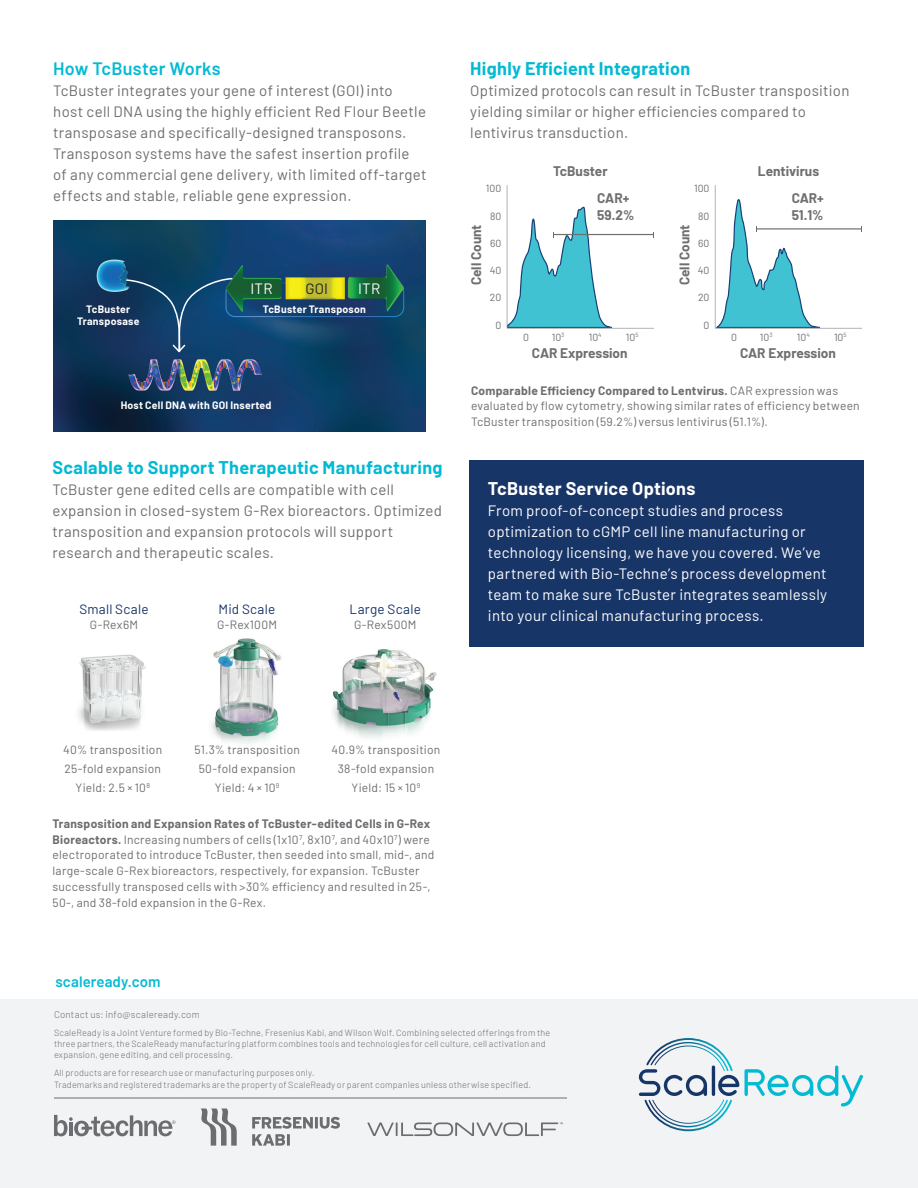
<style>
.page{position:relative;width:918px;height:1188px;background:#fff}
.page>*{position:absolute;margin:0;border:0;box-sizing:border-box;transform-origin:0 0}
.t1{font:700 18px "Barlow";letter-spacing:.015em;color:#03bad3}
.t2{font:700 18px "Barlow";letter-spacing:.01em;color:#fff}
.t3{font:600 18px "Barlow";letter-spacing:.01em;color:#03bad3}
.t4{font:15px/21px "Barlow";letter-spacing:.02em;color:#6c6d70}
.t5{font:15px/21px "Barlow";letter-spacing:.02em;color:#fff}
.t6{font:600 15px "Barlow";letter-spacing:.005em;color:#03bad3}
.t7{font:15px "Barlow";color:#231f20}
.t8{font:700 13.65px/26.8px "Barlow";color:#6d6f71}
.t9{font:13.5px "Barlow";letter-spacing:.02em;color:#183567}
.t10{font:12px/15.8px "Barlow";letter-spacing:.02em;color:#6c6d70;text-align:center}
.t11{font:700 10.5px/12px "Barlow";letter-spacing:.025em;color:#fff;text-align:center}
.t12{font:10.35px "Barlow";color:#6d6f71}
.t13{font:300 9.75px "Barlow";letter-spacing:.025em;color:#6c6d70}
.t14{font:300 9px/11.2px "Barlow";letter-spacing:.025em;color:#6c6d70}
.s1{font-weight:700}
</style>
<div class="page">
<div style="left:470px;top:460px;width:394px;height:186px;background:#183567"></div>
<div style="left:0;top:999px;width:918px;height:189px;background:#f2f3f4"></div>
<svg style="left:367px;top:1122px;width:196px;height:14px"></svg>
<svg style="left:201px;top:1108px;width:36px;height:38px"></svg>
<svg style="left:252px;top:1117px;width:88px;height:29px"></svg>
<svg style="left:54px;top:1115px;width:122px;height:21px"></svg>
<hr style="left:54px;top:1098px;width:513px;height:1px;background:#6c6d70">
<svg style="left:745px;top:1066px;width:118px;height:41px"></svg>
<svg style="left:639px;top:1038px;width:100px;height:94px"></svg>
<hr style="left:507px;top:185px;width:1px;height:143px;background:#b1b3b6">
<hr style="left:553px;top:234px;width:101px;height:1px;background:#6d6f71">
<svg style="left:506px;top:206px;width:107px;height:122px"></svg>
<hr style="left:507px;top:328px;width:147px;height:1px;background:#b1b3b6">
<hr style="left:715px;top:185px;width:1px;height:143px;background:#b1b3b6">
<hr style="left:757px;top:228px;width:105px;height:2px;background:#6d6f71">
<svg style="left:714px;top:196px;width:107px;height:132px"></svg>
<hr style="left:715px;top:328px;width:147px;height:1px;background:#b1b3b6">
<img style="left:53px;top:220px;width:373px;height:212px">
<img style="left:211px;top:638px;width:71px;height:107px">
<img style="left:78px;top:654px;width:68px;height:77px">
<img style="left:333px;top:649px;width:104px;height:89px">
<svg style="left:125px;top:277px;width:108px;height:77px;background:#17466f"></svg>
<h1 class="t3" style="left:53px;top:55px;width:169px">How TcBuster Works</h1>
<p class="t4" style="left:53px;top:79px;width:375px">TcBuster integrates your gene of interest (GOI) into<br>host cell DNA using the highly efficient Red Flour Beetle transposase and specifically-designed transposons.<br>Transposon systems have the safest insertion profile of any commercial gene delivery, with limited off-target effects and stable, reliable gene expression.</p>
<p class="t5" style="left:250px;top:277px;width:24px">ITR</p>
<p class="t7" style="left:306px;top:278px;width:24px">GOI</p>
<p class="t5" style="left:358px;top:277px;width:24px">ITR</p>
<p class="t11" style="left:77px;top:302px;width:64px">TcBuster<br>Transposase</p>
<p class="t11" style="left:263px;top:302px;width:105px">TcBuster Transposon</p>
<p class="t11" style="left:121px;top:399px;width:152px">Host Cell DNA with GOI Inserted</p>
<h1 class="t1" style="left:470px;top:55px;width:221px">Highly Efficient Integration</h1>
<p class="t4" style="left:470px;top:79px;width:381px">Optimized protocols can result in TcBuster transposition yielding similar or higher efficiencies compared to lentivirus transduction.</p>
<p class="t12" style="left:486px;top:181px;width:17px">100</p>
<p class="t12" style="left:490px;top:208px;width:13px">80</p>
<p class="t12" style="left:490px;top:236px;width:13px">60</p>
<p class="t12" style="left:490px;top:263px;width:13px">40</p>
<p class="t12" style="left:490px;top:290px;width:13px">20</p>
<p class="t12" style="left:495px;top:317px;width:7px">0</p>
<p class="t8" style="left:462px;top:285px;width:62px;rotate:-90deg">Cell Count</p>
<p class="t8" style="left:597px;top:157px;width:34px;text-indent:-44px">TcBuster<br>CAR+</p>
<p class="t8" style="left:597px;top:201px;width:39px">59.2%</p>
<p class="t12" style="left:523px;top:329px;width:7px">0</p>
<p class="t12" style="left:552px;top:329px;width:14px">10<sup>3</sup></p>
<p class="t12" style="left:589px;top:329px;width:14px">10<sup>4</sup></p>
<p class="t12" style="left:626px;top:329px;width:14px">10<sup>5</sup></p>
<p class="t8" style="left:532px;top:338px;width:97px">CAR Expression</p>
<p class="t12" style="left:694px;top:181px;width:17px">100</p>
<p class="t12" style="left:698px;top:208px;width:13px">80</p>
<p class="t12" style="left:698px;top:236px;width:13px">60</p>
<p class="t12" style="left:698px;top:263px;width:13px">40</p>
<p class="t12" style="left:698px;top:290px;width:13px">20</p>
<p class="t12" style="left:704px;top:317px;width:7px">0</p>
<p class="t8" style="left:670px;top:285px;width:62px;rotate:-90deg">Cell Count</p>
<p class="t8" style="left:792px;top:157px;width:34px;text-indent:-34px">Lentivirus<br>CAR+</p>
<p class="t8" style="left:792px;top:201px;width:33px">51.1%</p>
<p class="t12" style="left:731px;top:329px;width:7px">0</p>
<p class="t12" style="left:760px;top:329px;width:14px">10<sup>3</sup></p>
<p class="t12" style="left:797px;top:329px;width:14px">10<sup>4</sup></p>
<p class="t12" style="left:834px;top:329px;width:14px">10<sup>5</sup></p>
<p class="t8" style="left:740px;top:338px;width:97px">CAR Expression</p>
<p class="t10" style="left:471px;top:381px;width:390px;text-align:left"><span class="s1">Comparable Efficiency Compared to Lentvirus.</span> CAR expression was evaluated by flow cytometry, showing similar rates of efficiency between<br>TcBuster transposition (59.2%) versus lentivirus (51.1%).</p>
<h1 class="t1" style="left:52px;top:454px;width:392px">Scalable to Support Therapeutic Manufacturing</h1>
<p class="t4" style="left:52px;top:478px;width:391px">TcBuster gene edited cells are compatible with cell expansion in closed-system G-Rex bioreactors. Optimized transposition and expansion protocols will support research and therapeutic scales.</p>
<h1 class="t2" style="left:488px;top:475px;width:209px">TcBuster Service Options</h1>
<p class="t5" style="left:488px;top:499px;width:341px">From proof-of-concept studies and process optimization to cGMP cell line manufacturing or technology licensing, we have you covered. We’ve partnered with Bio-Techne’s process development team to make sure TcBuster integrates seamlessly into your clinical manufacturing process.</p>
<p class="t9" style="left:219px;top:599px;width:58px">Mid Scale</p>
<p class="t10" style="left:217px;top:616px;width:61px">G-Rex100M</p>
<p class="t9" style="left:79px;top:599px;width:71px">Small Scale</p>
<p class="t10" style="left:90px;top:616px;width:50px">G-Rex6M</p>
<p class="t9" style="left:350px;top:599px;width:73px">Large Scale</p>
<p class="t10" style="left:354px;top:616px;width:64px">G-Rex500M</p>
<p class="t10" style="left:63px;top:739px;width:100px;line-height:19px">40% transposition<br>25-fold expansion<br>Yield: 2.5 × 10<sup>8</sup></p>
<p class="t10" style="left:194px;top:739px;width:107px;line-height:19px">51.3% transposition<br>50-fold expansion<br>Yield: 4 × 10<sup>9</sup></p>
<p class="t10" style="left:332px;top:739px;width:110px;line-height:19px">40.9% transposition<br>38-fold expansion<br>Yield: 15 × 10<sup>9</sup></p>
<p class="t10" style="left:52px;top:815px;width:384px;text-align:left"><span class="s1">Transposition and Expansion Rates of TcBuster-edited Cells in G-Rex Bioreactors.</span> Increasing numbers of cells (1x10<sup>7</sup>, 8x10<sup>7</sup>, and 40x10<sup>7</sup>) were electroporated to introduce TcBuster, then seeded into small, mid-, and large-scale G-Rex bioreactors, respectively, for expansion. TcBuster successfully transposed cells with &gt;30% efficiency and resulted in 25-, 50-, and 38-fold expansion in the G-Rex.</p>
<p class="t6" style="left:56px;top:971px;width:106px">scaleready.com</p>
<p class="t13" style="left:54px;top:1007px;width:147px">Contact us: info@scaleready.com</p>
<p class="t14" style="left:54px;top:1026px;width:498px">ScaleReady is a Joint Venture formed by Bio-Techne, Fresenius Kabi, and Wilson Wolf. Combining selected offerings from the three partners, the ScaleReady manufacturing platform combines tools and technologies for cell culture, cell activation and expansion, gene editing, and cell processing.</p>
<p class="t14" style="left:54px;top:1067px;width:479px">All products are for research use or manufacturing purposes only.<br>Trademarks and registered trademarks are the property of ScaleReady or parent companies unless otherwise specified.</p>
</div>
